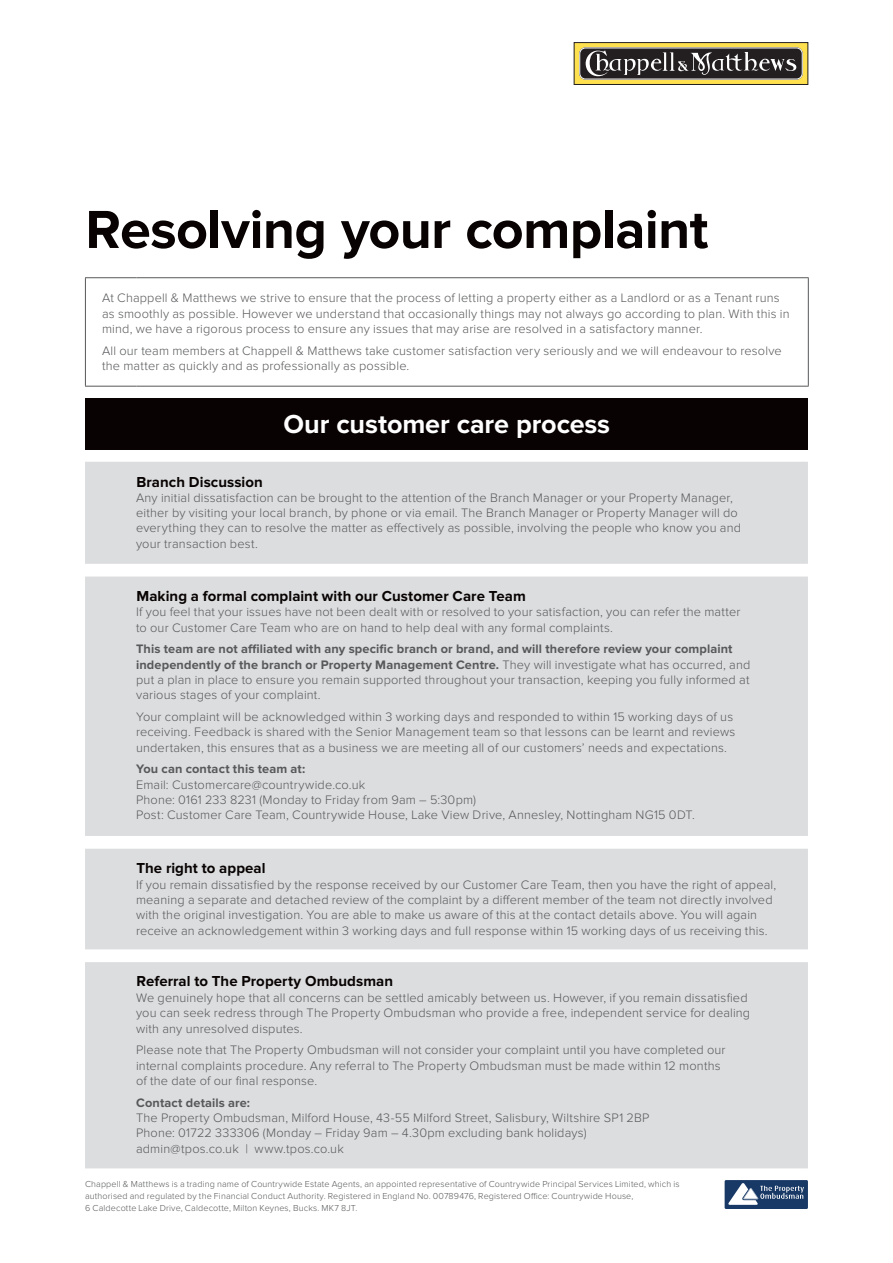
<style>
.page{position:relative;width:893px;height:1263px;background:#fff}
.page>*{position:absolute;margin:0;border:0;box-sizing:border-box;transform-origin:0 0}
.t1{font:700 55.5px "Proxima Nova";letter-spacing:-.01em;color:#080302}
.t2{font:700 27px "Proxima Nova";letter-spacing:-.005em;color:#fff}
.t3{font:700 15px "Proxima Nova";letter-spacing:.005em;color:#080302}
.t4{font:300 12.75px/15.3px "Proxima Nova";letter-spacing:.015em;color:#57585a}
.t5{font:700 12.75px "Proxima Nova";letter-spacing:.01em;color:#57585a}
.t6{font:300 9px/12px "Proxima Nova";letter-spacing:.015em;color:#57585a}
.s1{font-weight:700}
</style>
<div class="page">
<div style="left:85px;top:462px;width:723px;height:706px;background:#dcdddf"></div>
<svg style="left:576px;top:45px;width:230px;height:38px;background:#ead265"></svg>
<div style="left:574px;top:43px;width:234px;height:42px;border:1px solid #231f20"></div>
<div style="left:580px;top:48px;width:222px;height:31px;background:#231f20;border-radius:6px"></div>
<div style="left:580px;top:48px;width:222px;height:31px;border:1px solid #fff;border-radius:6px"></div>
<svg style="left:586px;top:50px;width:210px;height:26px"></svg>
<div style="left:85px;top:399px;width:723px;height:51px;background:#080302"></div>
<hr style="left:85px;top:277px;width:51px;height:1px;background:#57585a">
<hr style="left:85px;top:278px;width:1px;height:108px;background:#57585a">
<hr style="left:136px;top:277px;width:673px;height:1px;background:#57585a">
<hr style="left:808px;top:278px;width:1px;height:108px;background:#57585a">
<hr style="left:85px;top:386px;width:51px;height:1px;background:#57585a">
<hr style="left:136px;top:386px;width:673px;height:1px;background:#57585a">
<svg style="left:725px;top:1180px;width:83px;height:29px;background:#4b6588"></svg>
<h1 class="t1" style="left:85px;top:197px;width:624px">Resolving your complaint</h1>
<p class="t4" style="left:102px;top:291px;width:689px">At Chappell &amp; Matthews we strive to ensure that the process of letting a property either as a Landlord or as a Tenant runs as smoothly as possible. However we understand that occasionally things may not always go according to plan. With this in mind, we have a rigorous process to ensure any issues that may arise are resolved in a satisfactory manner.</p>
<p class="t4" style="left:102px;top:343px;width:681px">All our team members at Chappell &amp; Matthews take customer satisfaction very seriously and we will endeavour to resolve the matter as quickly and as professionally as possible.</p>
<p class="t3" style="left:136px;top:474px;width:128px">Branch Discussion</p>
<h2 class="t2" style="left:284px;top:408px;width:328px">Our customer care process</h2>
<p class="t4" style="left:136px;top:490px;width:606px">Any initial dissatisfaction can be brought to the attention of the Branch Manager or your Property Manager, either by visiting your local branch, by phone or via email. The Branch Manager or Property Manager will do everything they can to resolve the matter as effectively as possible, involving the people who know you and your transaction best.</p>
<p class="t3" style="left:136px;top:587px;width:391px">Making a formal complaint with our Customer Care Team</p>
<p class="t4" style="left:136px;top:605px;width:606px">If you feel that your issues have not been dealt with or resolved to your satisfaction, you can refer the matter to our Customer Care Team who are on hand to help deal with any formal complaints.</p>
<p class="t4" style="left:136px;top:642px;width:616px"><span class="s1">This team are not affiliated with any specific branch or brand, and will therefore review your complaint independently of the branch or Property Management Centre.</span> They will investigate what has occurred, and put a plan in place to ensure you remain supported throughout your transaction, keeping you fully informed at various stages of your complaint.</p>
<p class="t4" style="left:136px;top:710px;width:601px">Your complaint will be acknowledged within 3 working days and responded to within 15 working days of us receiving. Feedback is shared with the Senior Management team so that lessons can be learnt and reviews undertaken, this ensures that as a business we are meeting all of our customers’ needs and expectations.</p>
<p class="t5" style="left:136px;top:762px;width:171px">You can contact this team at:</p>
<p class="t4" style="left:136px;top:777px;width:560px">Email: Customercare@countrywide.co.uk<br>Phone: 0161 233 8231 (Monday to Friday from 9am – 5:30pm)<br>Post: Customer Care Team, Countrywide House, Lake View Drive, Annesley, Nottingham NG15 0DT.</p>
<p class="t3" style="left:136px;top:860px;width:131px">The right to appeal</p>
<p class="t4" style="left:136px;top:877px;width:642px">If you remain dissatisfied by the response received by our Customer Care Team, then you have the right of appeal, meaning a separate and detached review of the complaint by a different member of the team not directly involved with the original investigation. You are able to make us aware of this at the contact details above. You will again receive an acknowledgement within 3 working days and full response within 15 working days of us receiving this.</p>
<p class="t3" style="left:136px;top:972px;width:258px">Referral to The Property Ombudsman</p>
<p class="t4" style="left:136px;top:991px;width:616px">We genuinely hope that all concerns can be settled amicably between us. However, if you remain dissatisfied you can seek redress through The Property Ombudsman who provide a free, independent service for dealing with any unresolved disputes.</p>
<p class="t4" style="left:136px;top:1043px;width:591px">Please note that The Property Ombudsman will not consider your complaint until you have completed our internal complaints procedure. Any referral to The Property Ombudsman must be made within 12 months of the date of our final response.</p>
<p class="t5" style="left:136px;top:1095px;width:116px">Contact details are:</p>
<p class="t4" style="left:136px;top:1110px;width:515px">The Property Ombudsman, Milford House, 43-55 Milford Street, Salisbury, Wiltshire SP1 2BP<br>Phone: 01722 333306 (Monday – Friday 9am – 4.30pm excluding bank holidays) admin@tpos.co.uk | www.tpos.co.uk</p>
<p class="t6" style="left:85px;top:1178px;width:596px">Chappell &amp; Matthews is a trading name of Countrywide Estate Agents, an appointed representative of Countrywide Principal Services Limited, which is authorised and regulated by the Financial Conduct Authority. Registered in England No. 00789476, Registered Office: Countrywide House,<br>6 Caldecotte Lake Drive, Caldecotte, Milton Keynes, Bucks. MK7 8JT.</p>
</div>
